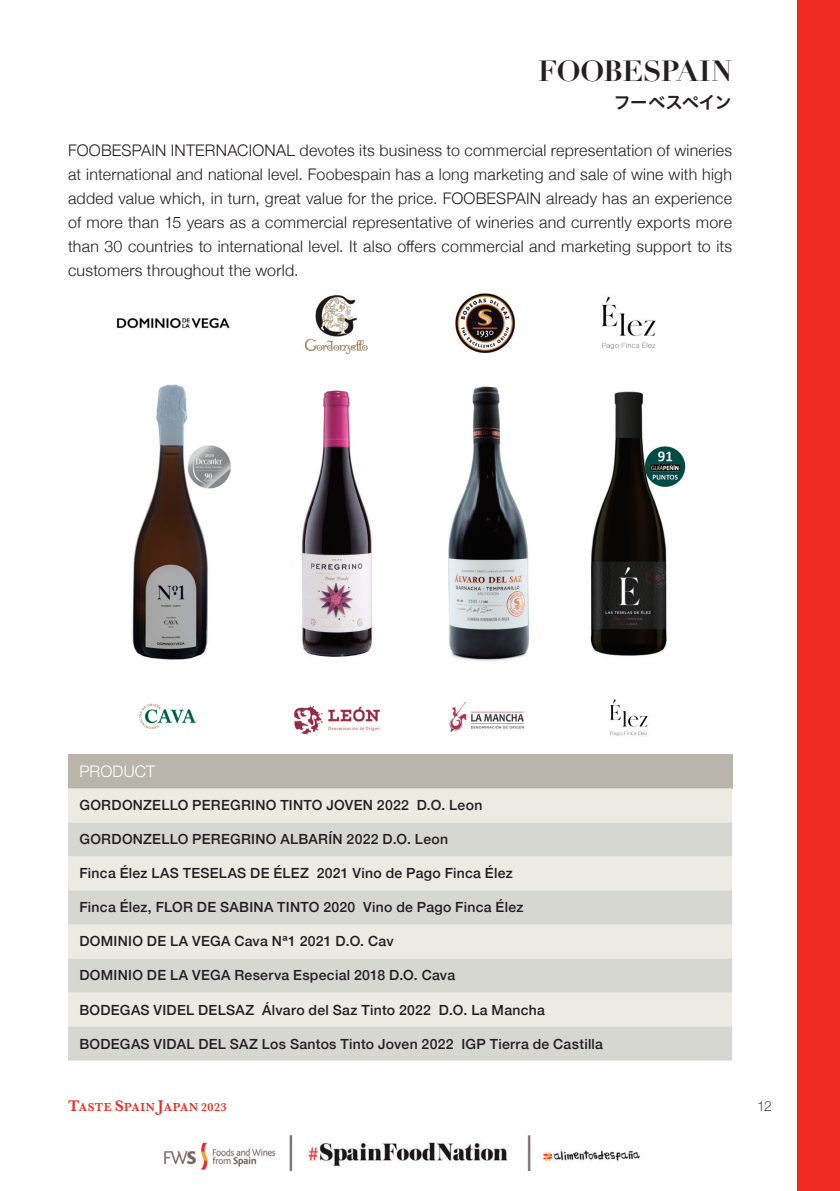
<style>
.page{position:relative;width:840px;height:1191px;background:#fff}
.page>*{position:absolute;margin:0;border:0;box-sizing:border-box;transform-origin:0 0}
.t1{font:700 28.4px "Didot";letter-spacing:-.025em;color:#231f20}
.t2{font:18px "Hiragino UD Sans Std W6";letter-spacing:-.07em;color:#231f20}
.t3{font:300 16px/24px "Helvetica Neue";letter-spacing:.015em;color:#231f20;text-align:justify}
.t4{font:300 16px "Helvetica Neue";letter-spacing:.01em;color:#fff}
.t5{font:500 14px "Helvetica Neue";letter-spacing:.02em;color:#231f20}
.t6{font:300 14px "Helvetica Neue";color:#4b4c4d}
.t7{font:600 12px "Baskerville";letter-spacing:.035em;color:#ee2a23}
.s1{font-size:16px}
</style>
<div class="page">
<img style="left:116px;top:293px;width:617px;height:490px">
<img style="left:164px;top:1135px;width:476px;height:37px">
<div style="left:797px;top:0;width:42px;height:1191px;background:#ee2a23"></div>
<div style="left:68px;top:754px;width:663px;height:34px;background:#bab5ab"></div>
<div style="left:68px;top:788px;width:663px;height:34px;background:#ebeae3"></div>
<svg style="left:68px;top:822px;width:663px;height:238px;background:#dfdfd9"></svg>
<p class="t1" style="left:538px;top:53px;width:195px">FOOBESPAIN</p>
<p class="t2" style="left:613px;top:88px;width:120px">フーベスペイン</p>
<p class="t3" style="left:68px;top:137px;width:665px">FOOBESPAIN INTERNACIONAL devotes its business to commercial representation of wineries at international and national level. Foobespain has a long marketing and sale of wine with high added value which, in turn, great value for the price. FOOBESPAIN already has an experience of more than 15 years as a commercial representative of wineries and currently exports more than 30 countries to international level. It also offers commercial and marketing support to its customers throughout the world.</p>
<p class="t4" style="left:79px;top:758px;width:77px">PRODUCT</p>
<p class="t5" style="left:79px;top:794px;width:404px">GORDONZELLO PEREGRINO TINTO JOVEN 2022 D.O. Leon</p>
<p class="t5" style="left:79px;top:828px;width:370px">GORDONZELLO PEREGRINO ALBARÍN 2022 D.O. Leon</p>
<p class="t5" style="left:79px;top:862px;width:434px">Finca Élez LAS TESELAS DE ÉLEZ 2021 Vino de Pago Finca Élez</p>
<p class="t5" style="left:79px;top:896px;width:445px">Finca Élez, FLOR DE SABINA TINTO 2020 Vino de Pago Finca Élez</p>
<p class="t5" style="left:79px;top:930px;width:315px">DOMINIO DE LA VEGA Cava Nª1 2021 D.O. Cav</p>
<p class="t5" style="left:79px;top:964px;width:377px">DOMINIO DE LA VEGA Reserva Especial 2018 D.O. Cava</p>
<p class="t5" style="left:79px;top:998px;width:467px">BODEGAS VIDEL DELSAZ Álvaro del Saz Tinto 2022 D.O. La Mancha</p>
<p class="t5" style="left:79px;top:1032px;width:525px">BODEGAS VIDAL DEL SAZ Los Santos Tinto Joven 2022 IGP Tierra de Castilla</p>
<p class="t7" style="left:68px;top:1099px;width:160px"><span class="s1">T</span>ASTE <span class="s1">S</span>PAIN <span class="s1">J</span>APAN 2023</p>
<p class="t6" style="left:756px;top:1094px;width:16px">12</p>
</div>
